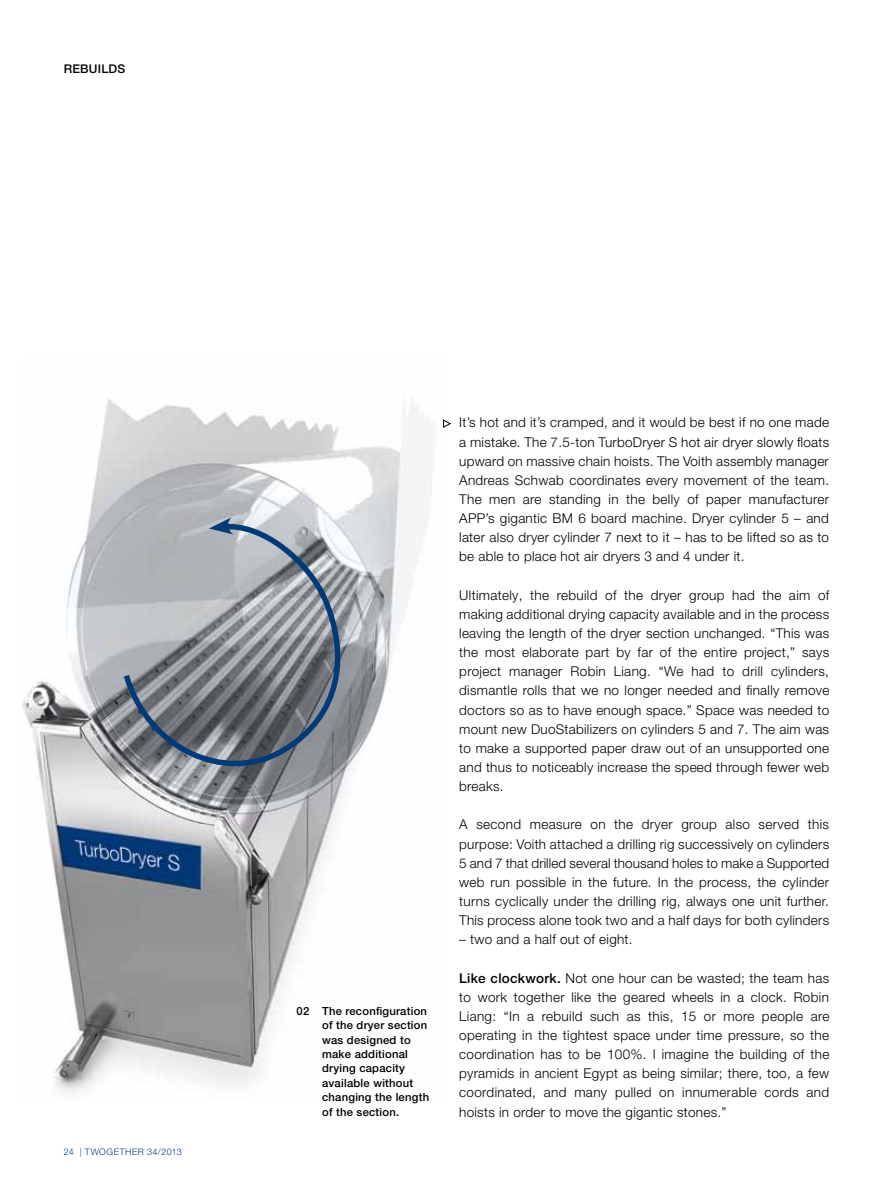
<style>
.page{position:relative;width:893px;height:1191px;background:#fff}
.page>*{position:absolute;margin:0;border:0;box-sizing:border-box;transform-origin:0 0}
.MWW_Fließtext_Helvet{font:300 13.5px/19.2px "Helvetica Neue LT Pro";letter-spacing:.02em;color:#000;text-align:justify}
.MWW_Rubrik_links_8_p{font:500 12px "Helvetica Neue LT Pro";letter-spacing:.02em;color:#000}
.MWW_Marginalie_Mediu{font:500 11.25px/14.4px "Helvetica Neue LT Pro";letter-spacing:.02em;color:#000}
.MWW_Seitenzahlen_lin{font:300 9px "Helvetica Neue LT Pro";letter-spacing:.055em;color:#003b77}
.s1{font-weight:500}
</style>
<div class="page">
<img style="left:22px;top:398px;width:409px;height:694px">
<svg style="left:120px;top:522px;width:230px;height:261px;background:#8d939a"></svg>
<svg style="left:209px;top:517px;width:24px;height:17px"></svg>
<svg style="left:443px;top:419px;width:8px;height:9px"></svg>
<p class="MWW_Rubrik_links_8_p" style="left:64px;top:62px;width:63px">REBUILDS</p>
<p class="MWW_Seitenzahlen_lin" style="left:64px;top:1146px;width:120px">24 | TWOGETHER 34/2013</p>
<p class="MWW_Marginalie_Mediu" style="left:322px;top:1003px;width:108px;text-indent:-26px">02 The reconfiguration of the dryer section was designed to make additional drying capacity available without changing the length of the section.</p>
<p class="MWW_Fließtext_Helvet" style="left:459px;top:413px;width:371px">It’s hot and it’s cramped, and it would be best if no one made a mistake. The 7.5-ton TurboDryer S hot air dryer slowly floats upward on massive chain hoists. The Voith assembly manager Andreas Schwab coordinates every movement of the team.<br>The men are standing in the belly of paper manufacturer APP’s gigantic BM 6 board machine. Dryer cylinder 5 – and later also dryer cylinder 7 next to it – has to be lifted so as to be able to place hot air dryers 3 and 4 under it.</p>
<p class="MWW_Fließtext_Helvet" style="left:459px;top:585px;width:372px">Ultimately, the rebuild of the dryer group had the aim of making additional drying capacity available and in the process leaving the length of the dryer section unchanged. “This was the most elaborate part by far of the entire project,” says project manager Robin Liang. “We had to drill cylinders, dismantle rolls that we no longer needed and finally remove doctors so as to have enough space.” Space was needed to mount new DuoStabilizers on cylinders 5 and 7. The aim was to make a supported paper draw out of an unsupported one and thus to noticeably increase the speed through fewer web breaks.</p>
<p class="MWW_Fließtext_Helvet" style="left:459px;top:814px;width:372px">A second measure on the dryer group also served this purpose: Voith attached a drilling rig successively on cylinders 5 and 7 that drilled several thousand holes to make a Supported web run possible in the future. In the process, the cylinder turns cyclically under the drilling rig, always one unit further.<br>This process alone took two and a half days for both cylinders</p>
<p class="MWW_Fließtext_Helvet" style="left:459px;top:929px;width:175px">– two and a half out of eight.</p>
<p class="MWW_Fließtext_Helvet" style="left:459px;top:968px;width:372px"><span class="s1">Like clockwork.</span> Not one hour can be wasted; the team has to work together like the geared wheels in a clock. Robin Liang: “In a rebuild such as this, 15 or more people are operating in the tightest space under time pressure, so the coordination has to be 100%. I imagine the building of the pyramids in ancient Egypt as being similar; there, too, a few coordinated, and many pulled on innumerable cords and hoists in order to move the gigantic stones.”</p>
</div>
